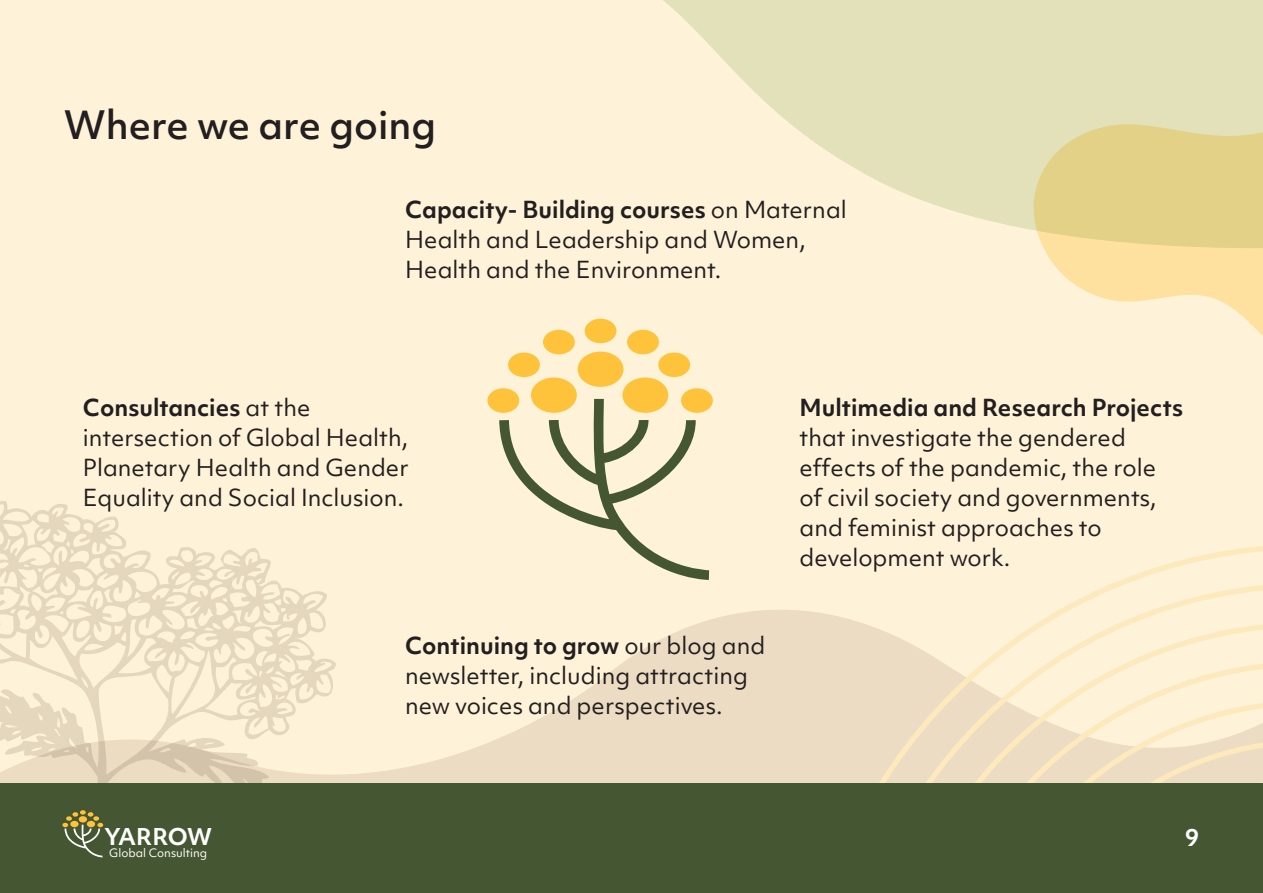
<style>
.page{position:relative;width:1263px;height:893px;background:#fef3d8}
.page>*{position:absolute;margin:0;border:0;box-sizing:border-box;transform-origin:0 0}
.A_Head{font:500 37.5px "Objektiv Mk 1";color:#231f20}
.Body_Copy{font:22.5px/30px "Objektiv Mk 1";color:#231f20}
.Body_Copy-2{font:700 22.5px "Objektiv Mk 1";color:#fff}
.t1{font:700 22.2px "Objektiv Mk 1";letter-spacing:-.035em;color:#fff}
.t2{font:11.1px "Objektiv Mk 1";color:#fff}
.s1{font-weight:700}
</style>
<div class="page">
<svg style="left:336px;top:610px;width:467px;height:174px;fill:#ecdcc3"></svg>
<svg style="left:0;top:501px;width:336px;height:283px"></svg>
<svg style="left:1044px;top:248px;width:219px;height:88px;fill:#fee19e"></svg>
<svg style="left:663px;top:0;width:600px;height:248px;fill:#e2e1ba"></svg>
<svg style="left:803px;top:546px;width:460px;height:238px"></svg>
<svg style="left:842px;top:583px;width:421px;height:201px"></svg>
<svg style="left:881px;top:622px;width:382px;height:162px"></svg>
<svg style="left:920px;top:661px;width:343px;height:123px"></svg>
<svg style="left:959px;top:700px;width:304px;height:84px"></svg>
<svg style="left:998px;top:739px;width:265px;height:45px;background:#ebdbbf"></svg>
<div style="left:622px;top:377px;width:46px;height:36px;background:#fec33b;border-radius:50%"></div>
<div style="left:531px;top:377px;width:46px;height:36px;background:#fec33b;border-radius:50%"></div>
<div style="left:578px;top:352px;width:45px;height:35px;background:#fec33b;border-radius:50%"></div>
<div style="left:487px;top:388px;width:32px;height:25px;background:#fec33b;border-radius:50%"></div>
<div style="left:508px;top:353px;width:32px;height:24px;background:#fec33b;border-radius:50%"></div>
<div style="left:543px;top:330px;width:32px;height:24px;background:#fec33b;border-radius:50%"></div>
<div style="left:585px;top:319px;width:31px;height:24px;background:#fec33b;border-radius:50%"></div>
<div style="left:627px;top:330px;width:32px;height:24px;background:#fec33b;border-radius:50%"></div>
<div style="left:658px;top:353px;width:32px;height:24px;background:#fec33b;border-radius:50%"></div>
<div style="left:681px;top:388px;width:32px;height:25px;background:#fec33b;border-radius:50%"></div>
<svg style="left:499px;top:399px;width:210px;height:181px"></svg>
<div style="left:0;top:784px;width:1263px;height:109px;background:#455632"></div>
<svg style="left:62px;top:810px;width:41px;height:47px"></svg>
<p class="A_Head" style="left:64px;top:99px;width:374px">Where we are going</p>
<p class="Body_Copy" style="left:405px;top:194px;width:443px"><span class="s1">Capacity- Building courses</span> on Maternal<br>Health and Leadership and Women,<br>Health and the Environment.</p>
<p class="Body_Copy" style="left:83px;top:392px;width:327px"><span class="s1">Consultancies</span> at the intersection of Global Health,<br>Planetary Health and Gender<br>Equality and Social Inclusion.</p>
<p class="Body_Copy" style="left:405px;top:630px;width:362px"><span class="s1">Continuing to grow</span> our blog and newsletter, including attracting new voices and perspectives.</p>
<p class="Body_Copy" style="left:799px;top:392px;width:385px"><span class="s1">Multimedia and Research Projects </span>that investigate the gendered effects of the pandemic, the role of civil society and governments, and feminist approaches to development work.</p>
<p class="t1" style="left:104px;top:821px;width:109px">YARROW</p>
<p class="t2" style="left:109px;top:846px;width:100px">Global Consulting</p>
<p class="Body_Copy-2" style="left:1185px;top:822px;width:15px">9</p>
</div>
